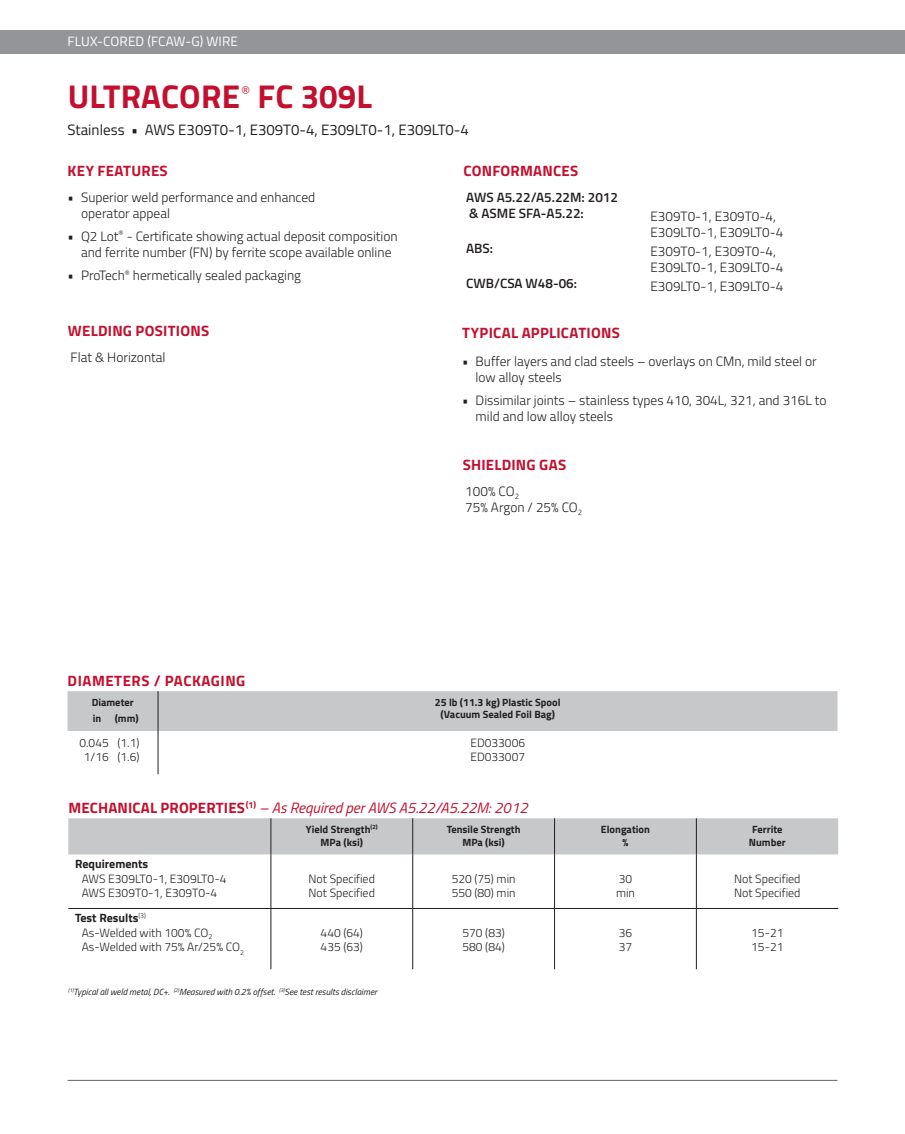
<style>
.page{position:relative;width:905px;height:1134px;background:#fff}
.page>*{position:absolute;margin:0;border:0;box-sizing:border-box;transform-origin:0 0}
.t1{font:700 33px "Titillium";letter-spacing:.005em;color:#c3102f}
.t2{font:700 15px "Titillium";letter-spacing:.015em;color:#c3102f}
.t3{font:italic 15px "Titillium";color:#c3102f}
.t4{font:15px "Titillium";color:#231f20}
.t5{font:700 15px "Titillium";letter-spacing:.035em;color:#c3102f}
.t6{font:300 13.95px "Titillium";color:#c3102f}
.t7{font:300 13.5px/16.2px "Titillium";color:#231f20}
.t8{font:600 13.5px/16.2px "Titillium";color:#231f20}
.t9{font:13.5px "Titillium";letter-spacing:.01em;color:#fff}
.t10{font:300 12px/14.4px "Titillium";color:#231f20}
.t11{font:700 12px "Titillium";color:#231f20}
.t12{font:700 10.5px/12.6px "Titillium";color:#231f20;text-align:center}
.t13{font:italic 9px "Titillium";color:#231f20}
.s1{font-weight:700;font-style:normal}
.s2{font-weight:700}
</style>
<div class="page">
<hr style="left:68px;top:1080px;width:769px;height:1px;background:#636366">
<div style="left:0;top:30px;width:904px;height:24px;background:#939598"></div>
<div style="left:68px;top:691px;width:769px;height:40px;background:#c7c8ca"></div>
<hr style="left:158px;top:731px;width:1px;height:43px;background:#231f20">
<div style="left:68px;top:818px;width:770px;height:36px;background:#c7c8ca"></div>
<hr style="left:271px;top:818px;width:1px;height:36px;background:#231f20">
<hr style="left:412px;top:818px;width:1px;height:36px;background:#231f20">
<hr style="left:554px;top:818px;width:1px;height:36px;background:#231f20">
<hr style="left:696px;top:818px;width:1px;height:36px;background:#231f20">
<hr style="left:271px;top:854px;width:1px;height:54px;background:#231f20">
<hr style="left:412px;top:854px;width:1px;height:54px;background:#231f20">
<hr style="left:554px;top:854px;width:1px;height:54px;background:#231f20">
<hr style="left:696px;top:854px;width:1px;height:54px;background:#231f20">
<hr style="left:68px;top:908px;width:203px;height:1px;background:#231f20">
<hr style="left:271px;top:908px;width:142px;height:1px;background:#231f20">
<hr style="left:271px;top:909px;width:1px;height:60px;background:#231f20">
<hr style="left:413px;top:908px;width:141px;height:1px;background:#231f20">
<hr style="left:412px;top:909px;width:1px;height:60px;background:#231f20">
<hr style="left:554px;top:908px;width:142px;height:1px;background:#231f20">
<hr style="left:554px;top:909px;width:1px;height:60px;background:#231f20">
<hr style="left:696px;top:908px;width:142px;height:1px;background:#231f20">
<hr style="left:696px;top:909px;width:1px;height:60px;background:#231f20">
<p class="t9" style="left:68px;top:32px;width:172px">FLUX-CORED (FCAW-G) WIRE</p>
<h1 class="t1" style="left:68px;top:71px;width:174px">ULTRACORE</h1>
<p class="t6" style="left:241px;top:81px;width:11px">®</p>
<h1 class="t1" style="left:257px;top:71px;width:116px">FC 309L</h1>
<p class="t4" style="left:68px;top:119px;width:403px">Stainless • AWS E309T0-1, E309T0-4, E309LT0-1, E309LT0-4</p>
<p class="t2" style="left:68px;top:159px;width:102px">KEY FEATURES</p>
<p class="t7" style="left:81px;top:188px;width:236px;text-indent:-14px">• Superior weld performance and enhanced operator appeal</p>
<p class="t7" style="left:67px;top:227px;width:332px;text-align:center">• Q2 Lot<sup>®</sup> - Certificate showing actual deposit composition and ferrite number (FN) by ferrite scope available online</p>
<p class="t7" style="left:67px;top:267px;width:235px">• ProTech<sup>®</sup> hermetically sealed packaging</p>
<p class="t2" style="left:463px;top:159px;width:116px">CONFORMANCES</p>
<p class="t8" style="left:466px;top:188px;width:153px">AWS A5.22/A5.22M: 2012 &amp; ASME SFA-A5.22:</p>
<p class="t8" style="left:466px;top:240px;width:28px">ABS:</p>
<p class="t8" style="left:466px;top:275px;width:112px">CWB/CSA W48-06:</p>
<p class="t7" style="left:650px;top:207px;width:134px">E309T0-1, E309T0-4,<br>E309LT0-1, E309LT0-4</p>
<p class="t7" style="left:650px;top:242px;width:134px">E309T0-1, E309T0-4,<br>E309LT0-1, E309LT0-4</p>
<p class="t7" style="left:650px;top:277px;width:134px">E309LT0-1, E309LT0-4</p>
<p class="t2" style="left:68px;top:320px;width:143px">WELDING POSITIONS</p>
<p class="t2" style="left:462px;top:322px;width:159px">TYPICAL APPLICATIONS</p>
<p class="t7" style="left:71px;top:349px;width:96px">Flat &amp; Horizontal</p>
<p class="t7" style="left:475px;top:352px;width:343px;text-indent:-14px">• Buffer layers and clad steels – overlays on CMn, mild steel or low alloy steels</p>
<p class="t7" style="left:475px;top:392px;width:352px;text-indent:-14px">• Dissimilar joints – stainless types 410, 304L, 321, and 316L to mild and low alloy steels</p>
<p class="t2" style="left:462px;top:454px;width:105px">SHIELDING GAS</p>
<p class="t7" style="left:465px;top:483px;width:118px">100% CO<sub>2<br></sub>75% Argon / 25% CO<sub>2</sub></p>
<p class="t5" style="left:68px;top:670px;width:179px">DIAMETERS / PACKAGING</p>
<p class="t12" style="left:92px;top:695px;width:44px">Diameter</p>
<p class="t12" style="left:435px;top:695px;width:127px">25 lb (11.3 kg) Plastic Spool (Vacuum Sealed Foil Bag)</p>
<p class="t12" style="left:93px;top:711px;width:10px">in</p>
<p class="t12" style="left:115px;top:711px;width:25px">(mm)</p>
<p class="t10" style="left:79px;top:735px;width:31px;text-align:center">0.045<br>1/16</p>
<p class="t10" style="left:117px;top:735px;width:23px">(1.1) (1.6)</p>
<p class="t10" style="left:470px;top:735px;width:56px">ED033006<br>ED033007</p>
<p class="t3" style="left:68px;top:797px;width:461px"><span class="s1">MECHANICAL PROPERTIES</span><sup>(1)</sup> – As Required per AWS A5.22/A5.22M: 2012</p>
<p class="t12" style="left:306px;top:822px;width:73px">Yield Strength<sup>(2)<br></sup>MPa (ksi)</p>
<p class="t12" style="left:446px;top:822px;width:75px">Tensile Strength<br>MPa (ksi)</p>
<p class="t12" style="left:601px;top:822px;width:50px">Elongation %</p>
<p class="t12" style="left:748px;top:822px;width:38px">Ferrite<br>Number</p>
<p class="t11" style="left:75px;top:855px;width:75px">Requirements</p>
<p class="t10" style="left:82px;top:871px;width:146px">AWS E309LT0-1, E309LT0-4<br>AWS E309T0-1, E309T0-4</p>
<p class="t10" style="left:308px;top:871px;width:68px">Not Specified<br>Not Specified</p>
<p class="t10" style="left:451px;top:871px;width:65px">520 (75) min<br>550 (80) min</p>
<p class="t10" style="left:616px;top:871px;width:20px">30 min</p>
<p class="t10" style="left:734px;top:871px;width:68px">Not Specified<br>Not Specified</p>
<p class="t10" style="left:82px;top:910px;width:164px;text-indent:-7px"><span class="s2">Test Results</span><sup>(3)<br></sup>As-Welded with 100% CO<sub>2<br></sub>As-Welded with 75% Ar/25% CO<sub>2</sub></p>
<p class="t10" style="left:320px;top:925px;width:44px">440 (64)<br>435 (63)</p>
<p class="t10" style="left:462px;top:925px;width:44px">570 (83)<br>580 (84)</p>
<p class="t10" style="left:618px;top:925px;width:15px">36<br>37</p>
<p class="t10" style="left:751px;top:925px;width:34px">15-21<br>15-21</p>
<p class="t13" style="left:68px;top:985px;width:310px"><sup>(1)</sup>Typical all weld metal, DC+. <sup>(2)</sup>Measured with 0.2% offset. <sup>(3)</sup>See test results disclaimer</p>
</div>
